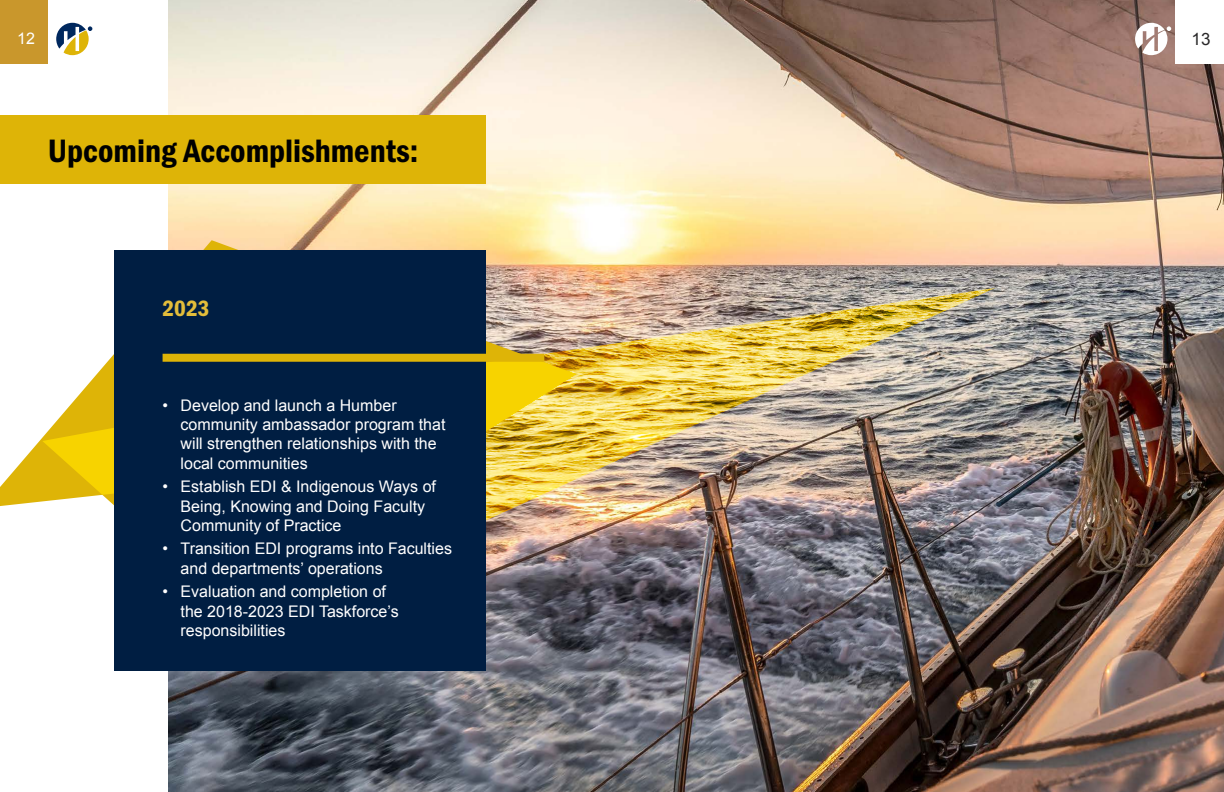
<style>
.page{position:relative;width:1224px;height:792px;background:#fff}
.page>*{position:absolute;margin:0;border:0;box-sizing:border-box;transform-origin:0 0}
.t1{font:600 condensed 33.6px "Franklin Gothic";color:#000}
.t2{font:600 condensed 23px "Franklin Gothic";color:#e3bd3a}
.t3{font:17px "Arial";color:#292829}
.t4{font:16px/19.2px "Arial";color:#fff}
</style>
<div class="page">
<img style="left:169px;top:0;width:1055px;height:792px">
<svg style="left:0;top:240px;width:576px;height:266px"></svg>
<img style="left:42px;top:288px;width:953px;height:340px">
<div style="left:0;top:0;width:48px;height:64px;background:#c9972c"></div>
<div style="left:1176px;top:0;width:48px;height:64px;background:#fff"></div>
<svg style="left:1135px;top:23px;width:36px;height:32px"></svg>
<svg style="left:56px;top:23px;width:36px;height:32px"></svg>
<div style="left:0;top:115px;width:486px;height:68px;background:#deb407"></div>
<div style="left:115px;top:251px;width:371px;height:420px;background:#001e42"></div>
<div style="left:163px;top:354px;width:381px;height:8px;background:#deb407"></div>
<p class="t4" style="left:17px;top:29px;width:19px">12</p>
<p class="t3" style="left:1192px;top:28px;width:20px">13</p>
<h1 class="t1" style="left:48px;top:132px;width:372px">Upcoming Accomplishments:</h1>
<h2 class="t2" style="left:163px;top:295px;width:49px">2023</h2>
<p class="t4" style="left:181px;top:396px;width:266px;text-indent:-18px">• Develop and launch a Humber community ambassador program that will strengthen relationships with the local communities</p>
<p class="t4" style="left:181px;top:477px;width:257px;text-indent:-18px">• Establish EDI &amp; Indigenous Ways of<br>Being, Knowing and Doing Faculty<br>Community of Practice</p>
<p class="t4" style="left:181px;top:539px;width:273px;text-indent:-18px">• Transition EDI programs into Faculties and departments’ operations</p>
<p class="t4" style="left:181px;top:582px;width:220px;text-indent:-18px">• Evaluation and completion of the 2018-2023 EDI Taskforce’s responsibilities</p>
</div>
